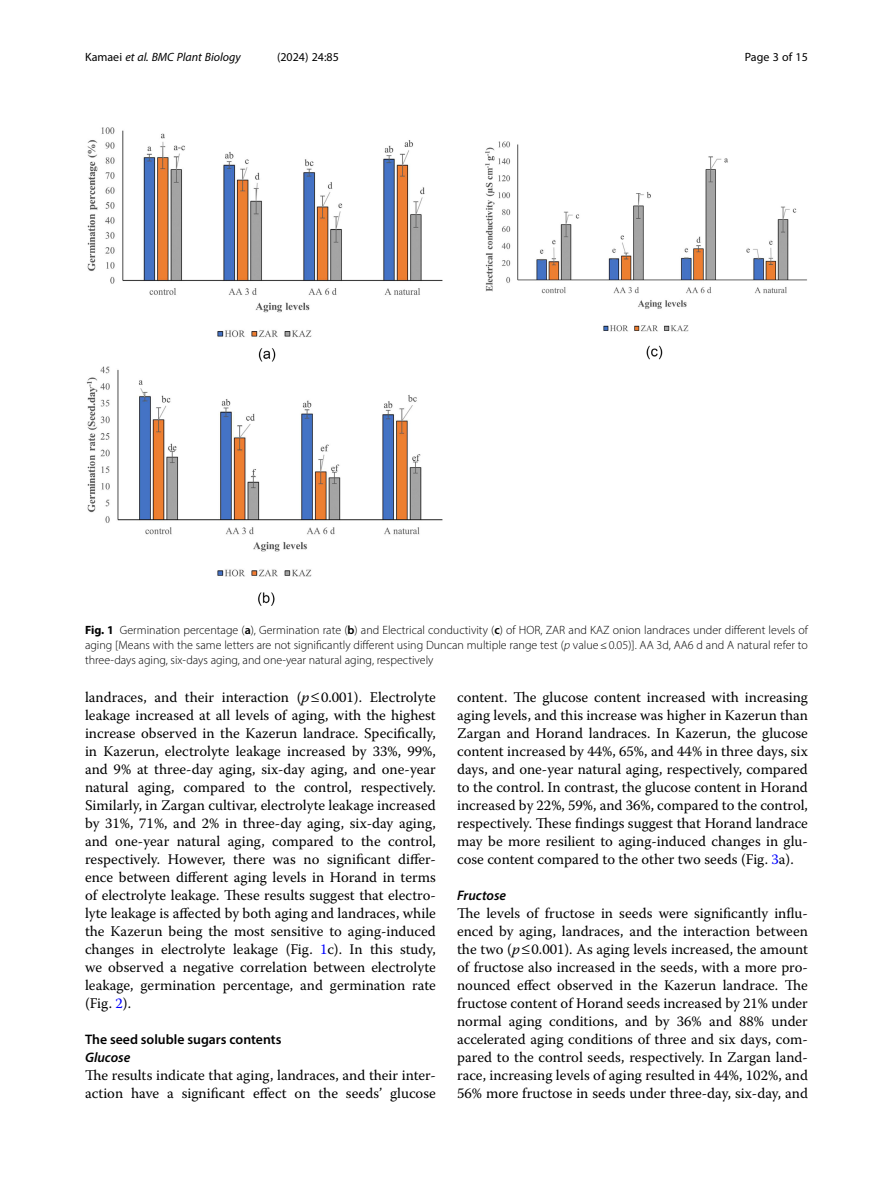
<style>
.page{position:relative;width:893px;height:1191px;background:#fff}
.page>*{position:absolute;margin:0;border:0;box-sizing:border-box;transform-origin:0 0}
.Body_Text{font:14.7px/18px "Warnock Pro";color:#000;text-align:justify}
.Head_2{font:600 13.8px "Myriad Pro";color:#000}
.Head_3{font:italic 600 13.8px "Myriad Pro";color:#000}
.Head_3_after_2{font:italic 600 13.8px "Myriad Pro";color:#000}
.Figure_Caption{font:300 12px/15px "Myriad Pro";color:#000;text-align:justify}
.t1{font:italic 12px "Myriad Pro";color:#000}
.t2{font:12px "Myriad Pro";color:#000}
.s1{font-style:normal}
.s2{font-weight:700}
.s3{font-weight:600}
.s4{font-style:italic}
.s5{color:#00f}
</style>
<div class="page">
<img style="left:86px;top:127px;width:721px;height:479px">
<p class="t1" style="left:85px;top:50px;width:157px"><span class="s1">Kamaei</span> et al. BMC Plant Biology</p>
<p class="t2" style="left:277px;top:50px;width:63px">(2024) 24:85</p>
<p class="t2" style="left:745px;top:50px;width:65px">Page 3 of 15</p>
<p class="Figure_Caption" style="left:85px;top:622px;width:724px"><span class="s2">Fig. 1</span> Germination percentage (<span class="s3">a</span>), Germination rate (<span class="s3">b</span>) and Electrical conductivity (<span class="s3">c</span>) of HOR, ZAR and KAZ onion landraces under different levels of aging [Means with the same letters are not significantly different using Duncan multiple range test (<span class="s4">p</span> value≤0.05)]. AA 3d, AA6 d and A natural refer to three-days aging, six-days aging, and one-year natural aging, respectively</p>
<p class="Body_Text" style="left:85px;top:688px;width:352px">landraces, and their interaction (<span class="s4">p</span>≤0.001). Electrolyte leakage increased at all levels of aging, with the highest increase observed in the Kazerun landrace. Specifically, in Kazerun, electrolyte leakage increased by 33%, 99%, and 9% at three-day aging, six-day aging, and one-year natural aging, compared to the control, respectively.<br>Similarly, in Zargan cultivar, electrolyte leakage increased by 31%, 71%, and 2% in three-day aging, six-day aging, and one-year natural aging, compared to the control, respectively. However, there was no significant differ&shy;ence between different aging levels in Horand in terms of electrolyte leakage. These results suggest that electro&shy;lyte leakage is affected by both aging and landraces, while the Kazerun being the most sensitive to aging-induced changes in electrolyte leakage (Fig. <span class="s5">1</span>c). In this study, we observed a negative correlation between electrolyte leakage, germination percentage, and germination rate (Fig. <span class="s5">2</span>).</p>
<p class="Head_2" style="left:85px;top:1031px;width:198px">The seed soluble sugars contents</p>
<p class="Head_3_after_2" style="left:85px;top:1049px;width:47px">Glucose</p>
<p class="Body_Text" style="left:85px;top:1066px;width:352px">The results indicate that aging, landraces, and their inter&shy;action have a significant effect on the seeds’ glucose</p>
<p class="Body_Text" style="left:457px;top:688px;width:352px">content. The glucose content increased with increasing aging levels, and this increase was higher in Kazerun than Zargan and Horand landraces. In Kazerun, the glucose content increased by 44%, 65%, and 44% in three days, six days, and one-year natural aging, respectively, compared to the control. In contrast, the glucose content in Horand increased by 22%, 59%, and 36%, compared to the control, respectively. These findings suggest that Horand landrace may be more resilient to aging-induced changes in glu&shy;cose content compared to the other two seeds (Fig. <span class="s5">3</span>a).</p>
<p class="Head_3" style="left:457px;top:887px;width:51px">Fructose</p>
<p class="Body_Text" style="left:457px;top:904px;width:352px">The levels of fructose in seeds were significantly influ&shy;enced by aging, landraces, and the interaction between the two (<span class="s4">p</span>≤0.001). As aging levels increased, the amount of fructose also increased in the seeds, with a more pro&shy;nounced effect observed in the Kazerun landrace. The fructose content of Horand seeds increased by 21% under normal aging conditions, and by 36% and 88% under accelerated aging conditions of three and six days, com&shy;pared to the control seeds, respectively. In Zargan land&shy;race, increasing levels of aging resulted in 44%, 102%, and 56% more fructose in seeds under three-day, six-day, and</p>
</div>
